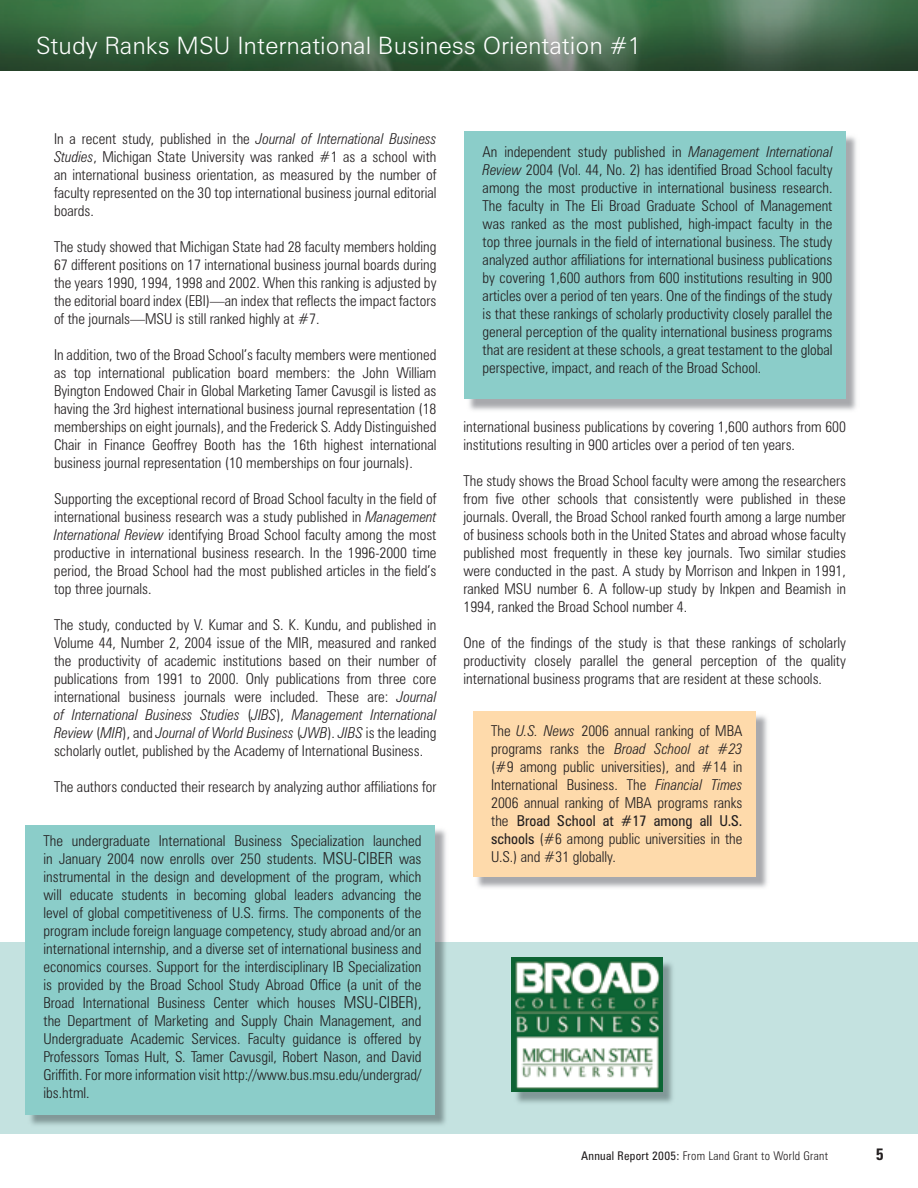
<style>
.page{position:relative;width:918px;height:1188px;background:#fff}
.page>*{position:absolute;margin:0;border:0;box-sizing:border-box;transform-origin:0 0}
.t1{font:300 24px "Zurich BT";color:#fff}
.t2{font:700 condensed 16.5px "Zurich BT";color:#231f20}
.t3{font:300 condensed 15px/18px "Zurich BT";color:#231f20;text-align:justify}
.t4{font:300 condensed 12px "Zurich BT";letter-spacing:.025em;color:#231f20}
.s1{font-style:italic}
.s2{font-size:16.5px}
.s3{font-weight:400}
</style>
<div class="page">
<div style="left:0;top:942px;width:918px;height:192px;background:#c4e2e0"></div>
<img style="left:0;top:0;width:918px;height:70px">
<img style="left:469px;top:136px;width:388px;height:275px">
<div style="left:465px;top:132px;width:381px;height:267px;background:#8bcdc9"></div>
<img style="left:475px;top:715px;width:292px;height:173px">
<div style="left:473px;top:711px;width:283px;height:165px;background:#fedaab"></div>
<img style="left:27px;top:829px;width:419px;height:296px">
<div style="left:26px;top:825px;width:409px;height:289px;background:#8bcdc9"></div>
<img style="left:516px;top:962px;width:157px;height:141px">
<img style="left:512px;top:958px;width:151px;height:134px">
<h1 class="t1" style="left:36px;top:31px;width:607px">Study Ranks MSU International Business Orientation #1</h1>
<p class="t3" style="left:54px;top:130px;width:384px">In a recent study, published in the <span class="s1">Journal of International Business Studies</span>, Michigan State University was ranked #1 as a school with an international business orientation, as measured by the number of faculty represented on the 30 top international business journal editorial boards.</p>
<p class="t3" style="left:54px;top:238px;width:384px">The study showed that Michigan State had 28 faculty members holding 67 different positions on 17 international business journal boards during the years 1990, 1994, 1998 and 2002. When this ranking is adjusted by the editorial board index (EBI)—an index that reflects the impact factors of the journals—MSU is still ranked highly at #7.</p>
<p class="t3" style="left:54px;top:346px;width:384px">In addition, two of the Broad School’s faculty members were mentioned as top international publication board members: the John William Byington Endowed Chair in Global Marketing Tamer Cavusgil is listed as having the 3rd highest international business journal representation (18 memberships on eight journals), and the Frederick S. Addy Distinguished Chair in Finance Geoffrey Booth has the 16th highest international business journal representation (10 memberships on four journals).</p>
<p class="t3" style="left:54px;top:490px;width:384px">Supporting the exceptional record of Broad School faculty in the field of international business research was a study published in <span class="s1">Management International Review</span> identifying Broad School faculty among the most productive in international business research. In the 1996-2000 time period, the Broad School had the most published articles in the field’s top three journals.</p>
<p class="t3" style="left:54px;top:616px;width:384px">The study, conducted by V. Kumar and S. K. Kundu, and published in Volume 44, Number 2, 2004 issue of the MIR, measured and ranked the productivity of academic institutions based on their number of publications from 1991 to 2000. Only publications from three core international business journals were included. These are: <span class="s1">Journal of International Business Studies</span> (<span class="s1">JIBS</span>), <span class="s1">Management International Review</span> (<span class="s1">MIR</span>), and <span class="s1">Journal of World Business</span> (<span class="s1">JWB</span>). <span class="s1">JIBS</span> is the leading scholarly outlet, published by the Academy of International Business.</p>
<p class="t3" style="left:54px;top:778px;width:384px">The authors conducted their research by analyzing author affiliations for</p>
<p class="t3" style="left:44px;top:831px;width:380px">The undergraduate International Business Specialization launched in January 2004 now enrolls over 250 students. <span class="s2">MSU-CIBER</span> was instrumental in the design and development of the program, which will educate students in becoming global leaders advancing the level of global competitiveness of U.S. firms. The components of the program include foreign language competency, study abroad and/or an international internship, and a diverse set of international business and economics courses. Support for the interdisciplinary IB Specialization is provided by the Broad School Study Abroad Office (a unit of the Broad International Business Center which houses <span class="s2">MSU-CIBER</span>), the Department of Marketing and Supply Chain Management, and Undergraduate Academic Services. Faculty guidance is offered by Professors Tomas Hult, S. Tamer Cavusgil, Robert Nason, and David Griffith. For more information visit http://www.bus.msu.edu/undergrad/ ibs.html.</p>
<p class="t3" style="left:483px;top:142px;width:351px">An independent study published in <span class="s1">Management International Review</span> 2004 (Vol. 44, No. 2) has identified Broad School faculty among the most productive in international business research.<br>The faculty in The Eli Broad Graduate School of Management was ranked as the most published, high-impact faculty in the top three journals in the field of international business. The study analyzed author affiliations for international business publications by covering 1,600 authors from 600 institutions resulting in 900 articles over a period of ten years. One of the findings of the study is that these rankings of scholarly productivity closely parallel the general perception of the quality international business programs that are resident at these schools, a great testament to the global perspective, impact, and reach of the Broad School.</p>
<p class="t3" style="left:464px;top:418px;width:384px">international business publications by covering 1,600 authors from 600 institutions resulting in 900 articles over a period of ten years.</p>
<p class="t3" style="left:464px;top:472px;width:384px">The study shows the Broad School faculty were among the researchers from five other schools that consistently were published in these journals. Overall, the Broad School ranked fourth among a large number of business schools both in the United States and abroad whose faculty published most frequently in these key journals. Two similar studies were conducted in the past. A study by Morrison and Inkpen in 1991, ranked MSU number 6. A follow-up study by Inkpen and Beamish in 1994, ranked the Broad School number 4.</p>
<p class="t3" style="left:464px;top:634px;width:384px">One of the findings of the study is that these rankings of scholarly productivity closely parallel the general perception of the quality international business programs that are resident at these schools.</p>
<p class="t3" style="left:491px;top:722px;width:253px">The <span class="s1">U.S. News</span> 2006 annual ranking of MBA programs ranks the <span class="s1">Broad School at #23 </span>(#9 among public universities), and #14 in International Business. The <span class="s1">Financial Times </span>2006 annual ranking of MBA programs ranks the <span class="s3">Broad School at #17 among all U.S. schools</span> (#6 among public universities in the U.S.) and #31 globally.</p>
<p class="t4" style="left:581px;top:1149px;width:249px"><span class="s3">Annual Report 2005:</span> From Land Grant to World Grant</p>
<p class="t2" style="left:876px;top:1144px;width:10px">5</p>
</div>
